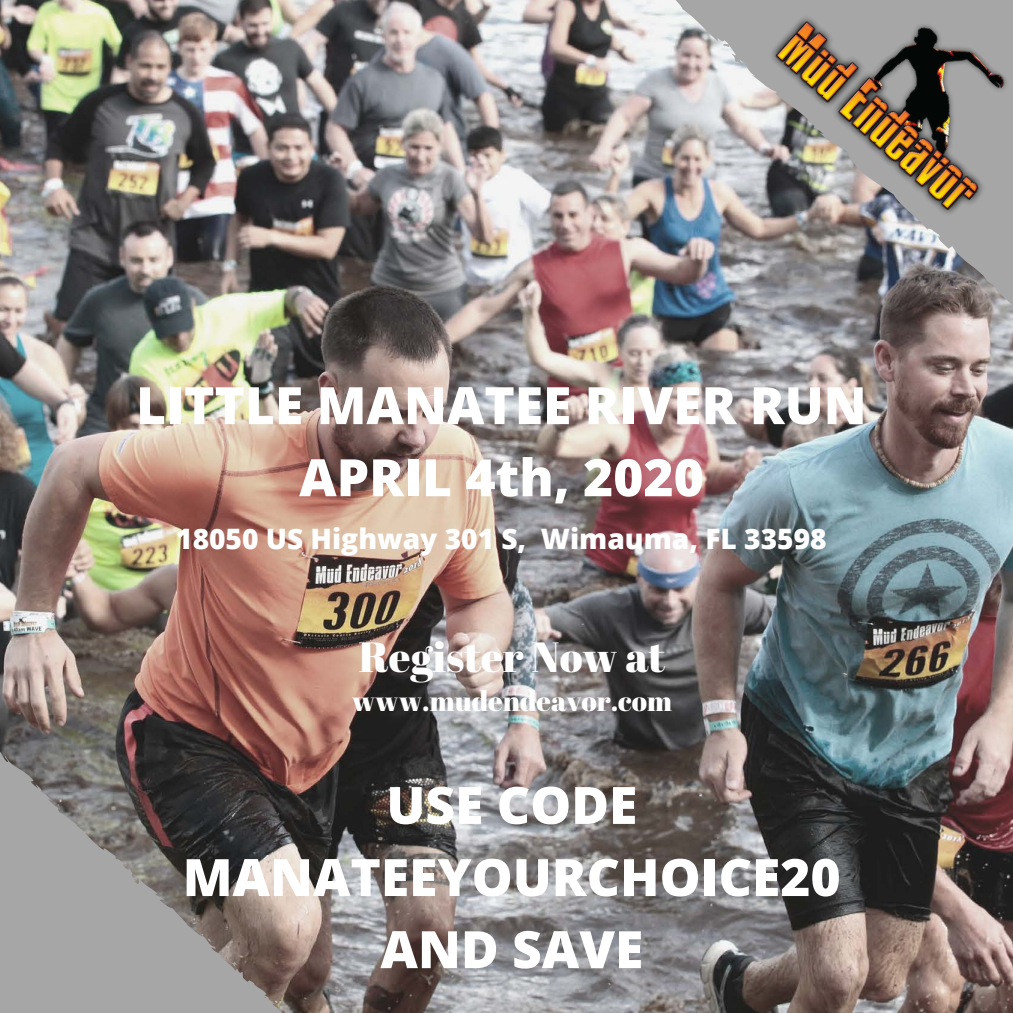
<style>
.page{position:relative;width:1013px;height:1013px;background:#fff}
.page>*{position:absolute;margin:0;border:0;box-sizing:border-box;transform-origin:0 0}
.t1{font:800 51.62px/72.1px "Open Sans";color:#fff;text-align:center}
.t2{font:42.25px "Abril Fatface";color:#fff}
.t3{font:800 28.12px "Open Sans";color:#fff}
.t4{font:28.12px "Abril Fatface";color:#fff}
</style>
<div class="page">
<img style="left:0;top:0;width:1012px;height:1012px">
<svg style="left:0;top:731px;width:336px;height:281px;background:#7e7775"></svg>
<img style="left:663px;top:0;width:349px;height:311px">
<img style="left:762px;top:0;width:250px;height:230px">
<p class="t1" style="left:136px;top:368px;width:732px">LITTLE MANATEE RIVER RUN<br>APRIL 4th, 2020</p>
<p class="t3" style="left:176px;top:519px;width:652px">18050 US Highway 301 S, Wimauma, FL 33598</p>
<p class="t2" style="left:359px;top:626px;width:308px">Register Now at</p>
<p class="t4" style="left:352px;top:681px;width:322px">www.mudendeavor.com</p>
<p class="t1" style="left:183px;top:767px;width:659px">USE CODE<br>MANATEEYOURCHOICE20<br>AND SAVE</p>
</div>
